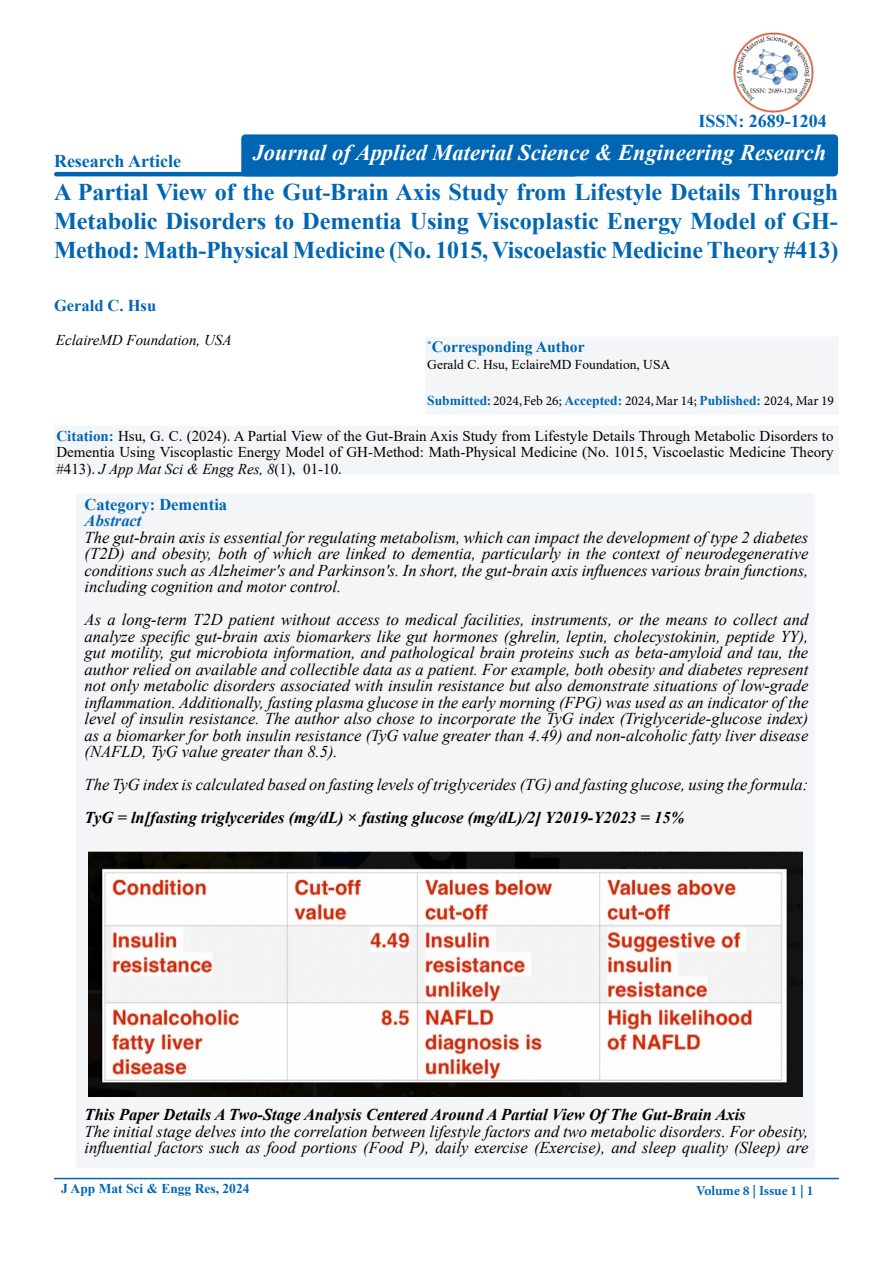
<style>
.page{position:relative;width:893px;height:1263px;background:#fff}
.page>*{position:absolute;margin:0;border:0;box-sizing:border-box;transform-origin:0 0}
.t1{font:700 24px/28.8px "Times New Roman";letter-spacing:-.01em;color:#0066b3;text-align:justify}
.t2{font:italic 700 22.5px "Times New Roman";color:#fff}
.t3{font:700 18px "Times New Roman";color:#0066b3}
.t4{font:italic 16.5px/16.5px "Times New Roman";color:#000;text-align:justify}
.t5{font:italic 700 16.5px "Times New Roman";color:#000}
.t6{font:700 16.5px "Times New Roman";color:#0066b3}
.t7{font:italic 700 16.5px "Times New Roman";color:#0066b3}
.t8{font:700 15.75px "Times New Roman";color:#0066b3}
.t9{font:15px/16.5px "Times New Roman";color:#000;text-align:justify}
.t10{font:italic 15px "Times New Roman";color:#000}
.t11{font:13.5px "Minion Pro";color:#000}
.t12{font:13.5px "Times New Roman";color:#000}
.t13{font:700 13.5px "Times New Roman";color:#0066b3}
.t14{font:700 13.5px "Minion Pro";letter-spacing:-.005em;color:#0066b3}
.s1{font-family:"Times New Roman";font-weight:700;color:#0066b3}
.s2{font-weight:700;color:#0066b3}
.s3{font-style:italic}
</style>
<div class="page">
<div style="left:42px;top:416px;width:811px;height:61px;background:#f3f6f8"></div>
<div style="left:64px;top:483px;width:765px;height:685px;background:#f3f5f6"></div>
<hr style="left:54px;top:172px;width:523px;height:4px;background:#0066b3;border-radius:2px">
<hr style="left:54px;top:1178px;width:785px;height:1px;background:#0066b3">
<div style="left:412px;top:326px;width:440px;height:90px;background:#f3f5f7"></div>
<div style="left:241px;top:134px;width:597px;height:42px;background:#0066b3;border-radius:4px"></div>
<img style="left:733px;top:32px;width:81px;height:81px">
<img style="left:88px;top:851px;width:715px;height:245px">
<p class="t3" style="left:54px;top:148px;width:129px">Research Article</p>
<p class="t3" style="left:698px;top:108px;width:130px">ISSN: 2689-1204</p>
<h2 class="t2" style="left:253px;top:136px;width:575px">Journal of Applied Material Science &amp; Engineering Research</h2>
<h1 class="t1" style="left:54px;top:177px;width:786px">A Partial View of the Gut-Brain Axis Study from Lifestyle Details Through Metabolic Disorders to Dementia Using Viscoplastic Energy Model of GH-Method: Math-Physical Medicine (No. 1015, Viscoelastic Medicine Theory #413)</h1>
<p class="t6" style="left:54px;top:294px;width:104px">Gerald C. Hsu</p>
<p class="t10" style="left:56px;top:329px;width:177px">EclaireMD Foundation, USA</p>
<p class="t8" style="left:427px;top:335px;width:159px"><sup>*</sup>Corresponding Author</p>
<p class="t12" style="left:427px;top:355px;width:244px">Gerald C. Hsu, EclaireMD Foundation, USA</p>
<p class="t11" style="left:427px;top:391px;width:408px"><span class="s1">Submitted:</span> 2024, Feb 26; <span class="s1">Accepted:</span> 2024, Mar 14; <span class="s1">Published:</span> 2024, Mar 19</p>
<p class="t9" style="left:56px;top:427px;width:779px"><span class="s2">Citation:</span> Hsu, G. C. (2024). A Partial View of the Gut-Brain Axis Study from Lifestyle Details Through Metabolic Disorders to Dementia Using Viscoplastic Energy Model of GH-Method: Math-Physical Medicine (No. 1015, Viscoelastic Medicine Theory #413). <span class="s3">J App Mat Sci &amp; Engg Res, 8</span>(1), 01-10.</p>
<p class="t6" style="left:85px;top:492px;width:144px">Category: Dementia</p>
<p class="t7" style="left:85px;top:509px;width:58px">Abstract</p>
<p class="t4" style="left:85px;top:528px;width:725px">The gut-brain axis is essential for regulating metabolism, which can impact the development of type 2 diabetes (T2D) and obesity, both of which are linked to dementia, particularly in the context of neurodegenerative conditions such as Alzheimer's and Parkinson's. In short, the gut-brain axis influences various brain functions, including cognition and motor control.</p>
<p class="t4" style="left:85px;top:611px;width:725px">As a long-term T2D patient without access to medical facilities, instruments, or the means to collect and analyze specific gut-brain axis biomarkers like gut hormones (ghrelin, leptin, cholecystokinin, peptide YY), gut motility, gut microbiota information, and pathological brain proteins such as beta-amyloid and tau, the author relied on available and collectible data as a patient. For example, both obesity and diabetes represent not only metabolic disorders associated with insulin resistance but also demonstrate situations of low-grade inflammation. Additionally, fasting plasma glucose in the early morning (FPG) was used as an indicator of the level of insulin resistance. The author also chose to incorporate the TyG index (Triglyceride-glucose index) as a biomarker for both insulin resistance (TyG value greater than 4.49) and non-alcoholic fatty liver disease (NAFLD, TyG value greater than 8.5).</p>
<p class="t4" style="left:85px;top:776px;width:725px">The TyG index is calculated based on fasting levels of triglycerides (TG) and fasting glucose, using the formula:</p>
<p class="t5" style="left:85px;top:806px;width:601px">TyG = ln[fasting triglycerides (mg/dL) × fasting glucose (mg/dL)/2] Y2019-Y2023 = 15%</p>
<p class="t5" style="left:85px;top:1103px;width:662px">This Paper Details A Two-Stage Analysis Centered Around A Partial View Of The Gut-Brain Axis</p>
<p class="t4" style="left:85px;top:1122px;width:725px">The initial stage delves into the correlation between lifestyle factors and two metabolic disorders. For obesity, influential factors such as food portions (Food P), daily exercise (Exercise), and sleep quality (Sleep) are</p>
<p class="t13" style="left:61px;top:1178px;width:190px">J App Mat Sci &amp; Engg Res, 2024</p>
<p class="t14" style="left:696px;top:1182px;width:119px">Volume 8 | Issue 1 | 1</p>
</div>
